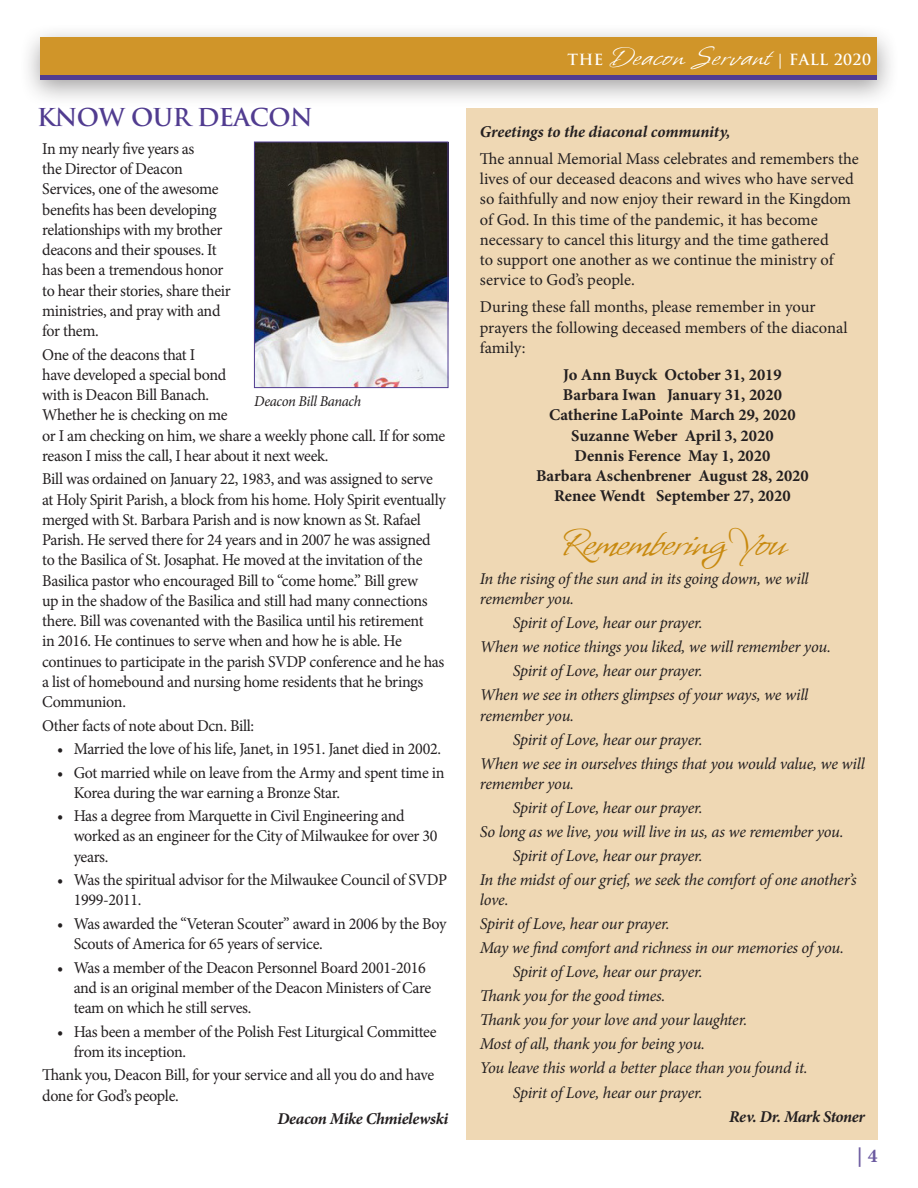
<style>
.page{position:relative;width:918px;height:1188px;background:#fff}
.page>*{position:absolute;margin:0;border:0;box-sizing:border-box;transform-origin:0 0}
.t1{font:44.55px "Whisper ROB";letter-spacing:-.02em;color:#c8890e}
.t2{font:30px "Whisper ROB";letter-spacing:.03em;color:#fff}
.t3{font:700 24px "Trajan Pro";letter-spacing:-.02em;color:#513c90}
.t4{font:700 19.5px "Minion Pro";color:#6b5aa0}
.t5{font:16.5px/20.2px "Minion Pro";letter-spacing:-.02em;color:#231f20}
.t6{font:italic 16.5px/20.2px "Minion Pro";letter-spacing:-.02em;color:#231f20}
.t7{font:16.5px/20.2px "Minion Pro";color:#231f20}
.t8{font:700 16.5px "Minion Pro";color:#231f20}
.t9{font:italic 700 16.5px "Minion Pro";letter-spacing:-.01em;color:#231f20}
.t10{font:italic 15px "Minion Pro";letter-spacing:-.025em;color:#231f20}
.s1{font-family:"Trajan Pro";font-weight:700;font-size:15px}
</style>
<div class="page">
<div style="left:466px;top:108px;width:412px;height:1031px;background:#efd8b4"></div>
<div style="left:19px;top:22px;width:881px;height:86px;background:#231f20;opacity:.42"></div>
<div style="left:40px;top:38px;width:838px;height:41px;background:#d09529"></div>
<hr style="left:40px;top:75px;width:838px;height:4px;background:#513c90">
<img style="left:256px;top:144px;width:190px;height:242px">
<div style="left:254px;top:142px;width:194px;height:246px;border:1px solid #513c90"></div>
<p class="t3" style="left:37px;top:102px;width:277px">KNOW OUR DEACON</p>
<p class="t5" style="left:42px;top:138px;width:190px">In my nearly five years as<br>the Director of Deacon<br>Services, one of the awesome benefits has been developing relationships with my brother deacons and their spouses. It has been a tremendous honor to hear their stories, share their ministries, and pray with and for them.</p>
<p class="t5" style="left:42px;top:344px;width:405px">One of the deacons that I<br>have developed a special bond<br>with is Deacon Bill Banach.<br>Whether he is checking on me<br>or I am checking on him, we share a weekly phone call. If for some reason I miss the call, I hear about it next week.</p>
<p class="t5" style="left:42px;top:469px;width:405px">Bill was ordained on January 22, 1983, and was assigned to serve at Holy Spirit Parish, a block from his home. Holy Spirit eventually merged with St. Barbara Parish and is now known as St. Rafael Parish. He served there for 24 years and in 2007 he was assigned to the Basilica of St. Josaphat. He moved at the invitation of the Basilica pastor who encouraged Bill to “come home.” Bill grew<br>up in the shadow of the Basilica and still had many connections there. Bill was covenanted with the Basilica until his retirement<br>in 2016. He continues to serve when and how he is able. He continues to participate in the parish SVDP conference and he has a list of homebound and nursing home residents that he brings Communion.</p>
<p class="t5" style="left:42px;top:715px;width:214px">Other facts of note about Dcn. Bill:</p>
<p class="t5" style="left:57px;top:739px;width:385px">• Married the love of his life, Janet, in 1951. Janet died in 2002.</p>
<p class="t5" style="left:74px;top:762px;width:372px;text-indent:-16px">• Got married while on leave from the Army and spent time in<br>Korea during the war earning a Bronze Star.</p>
<p class="t5" style="left:74px;top:806px;width:365px;text-indent:-16px">• Has a degree from Marquette in Civil Engineering and worked as an engineer for the City of Milwaukee for over 30 years.</p>
<p class="t5" style="left:74px;top:870px;width:375px;text-indent:-16px">• Was the spiritual advisor for the Milwaukee Council of SVDP<br>1999-2011.</p>
<p class="t5" style="left:74px;top:914px;width:374px;text-indent:-16px">• Was awarded the “Veteran Scouter” award in 2006 by the Boy<br>Scouts of America for 65 years of service.</p>
<p class="t5" style="left:74px;top:957px;width:359px;text-indent:-16px">• Was a member of the Deacon Personnel Board 2001-2016 and is an original member of the Deacon Ministers of Care team on which he still serves.</p>
<p class="t5" style="left:74px;top:1021px;width:364px;text-indent:-16px">• Has been a member of the Polish Fest Liturgical Committee from its inception.</p>
<p class="t5" style="left:42px;top:1065px;width:394px">Thank you, Deacon Bill, for your service and all you do and have done for God’s people.</p>
<p class="t9" style="left:277px;top:1107px;width:172px">Deacon Mike Chmielewski</p>
<p class="t10" style="left:254px;top:391px;width:108px">Deacon Bill Banach</p>
<p class="t2" style="left:568px;top:42px;width:305px"><span class="s1">THE</span> Deacon Servant <span class="s1">| FALL 2020</span></p>
<p class="t9" style="left:480px;top:120px;width:252px">Greetings to the diaconal community,</p>
<p class="t7" style="left:480px;top:149px;width:381px">The annual Memorial Mass celebrates and remembers the lives of our deceased deacons and wives who have served so faithfully and now enjoy their reward in the Kingdom of God. In this time of the pandemic, it has become necessary to cancel this liturgy and the time gathered<br>to support one another as we continue the ministry of service to God’s people.</p>
<p class="t7" style="left:480px;top:297px;width:369px">During these fall months, please remember in your prayers the following deceased members of the diaconal family:</p>
<p class="t8" style="left:563px;top:363px;width:220px">Jo Ann Buyck October 31, 2019</p>
<p class="t8" style="left:563px;top:383px;width:221px">Barbara Iwan January 31, 2020</p>
<p class="t8" style="left:549px;top:404px;width:248px">Catherine LaPointe March 29, 2020</p>
<p class="t8" style="left:571px;top:424px;width:204px">Suzanne Weber April 3, 2020</p>
<p class="t8" style="left:575px;top:444px;width:197px">Dennis Ference May 1, 2020</p>
<p class="t8" style="left:536px;top:464px;width:274px">Barbara Aschenbrener August 28, 2020</p>
<p class="t8" style="left:554px;top:485px;width:238px">Renee Wendt September 27, 2020</p>
<p class="t1" style="left:559px;top:521px;width:228px">Remembering You</p>
<p class="t6" style="left:480px;top:569px;width:330px">In the rising of the sun and in its going down, we will remember you.</p>
<p class="t6" style="left:513px;top:613px;width:191px">Spirit of Love, hear our prayer.</p>
<p class="t6" style="left:480px;top:637px;width:353px">When we notice things you liked, we will remember you.</p>
<p class="t6" style="left:513px;top:661px;width:191px">Spirit of Love, hear our prayer.</p>
<p class="t6" style="left:480px;top:685px;width:330px">When we see in others glimpses of your ways, we will remember you.</p>
<p class="t6" style="left:513px;top:729px;width:191px">Spirit of Love, hear our prayer.</p>
<p class="t6" style="left:480px;top:753px;width:387px">When we see in ourselves things that you would value, we will remember you.</p>
<p class="t6" style="left:513px;top:798px;width:191px">Spirit of Love, hear our prayer.</p>
<p class="t6" style="left:480px;top:822px;width:365px">So long as we live, you will live in us, as we remember you.</p>
<p class="t6" style="left:513px;top:846px;width:191px">Spirit of Love, hear our prayer.</p>
<p class="t6" style="left:480px;top:870px;width:378px">In the midst of our grief, we seek the comfort of one another’s love.</p>
<p class="t6" style="left:480px;top:914px;width:191px">Spirit of Love, hear our prayer.</p>
<p class="t6" style="left:480px;top:938px;width:366px">May we find comfort and richness in our memories of you.</p>
<p class="t6" style="left:513px;top:962px;width:191px">Spirit of Love, hear our prayer.</p>
<p class="t6" style="left:480px;top:986px;width:187px">Thank you for the good times.</p>
<p class="t6" style="left:480px;top:1010px;width:269px">Thank you for your love and your laughter.</p>
<p class="t6" style="left:480px;top:1034px;width:227px">Most of all, thank you for being you.</p>
<p class="t6" style="left:480px;top:1058px;width:329px">You leave this world a better place than you found it.</p>
<p class="t6" style="left:513px;top:1082px;width:191px">Spirit of Love, hear our prayer.</p>
<p class="t9" style="left:729px;top:1105px;width:137px">Rev. Dr. Mark Stoner</p>
<p class="t4" style="left:857px;top:1142px;width:22px">| 4</p>
</div>
